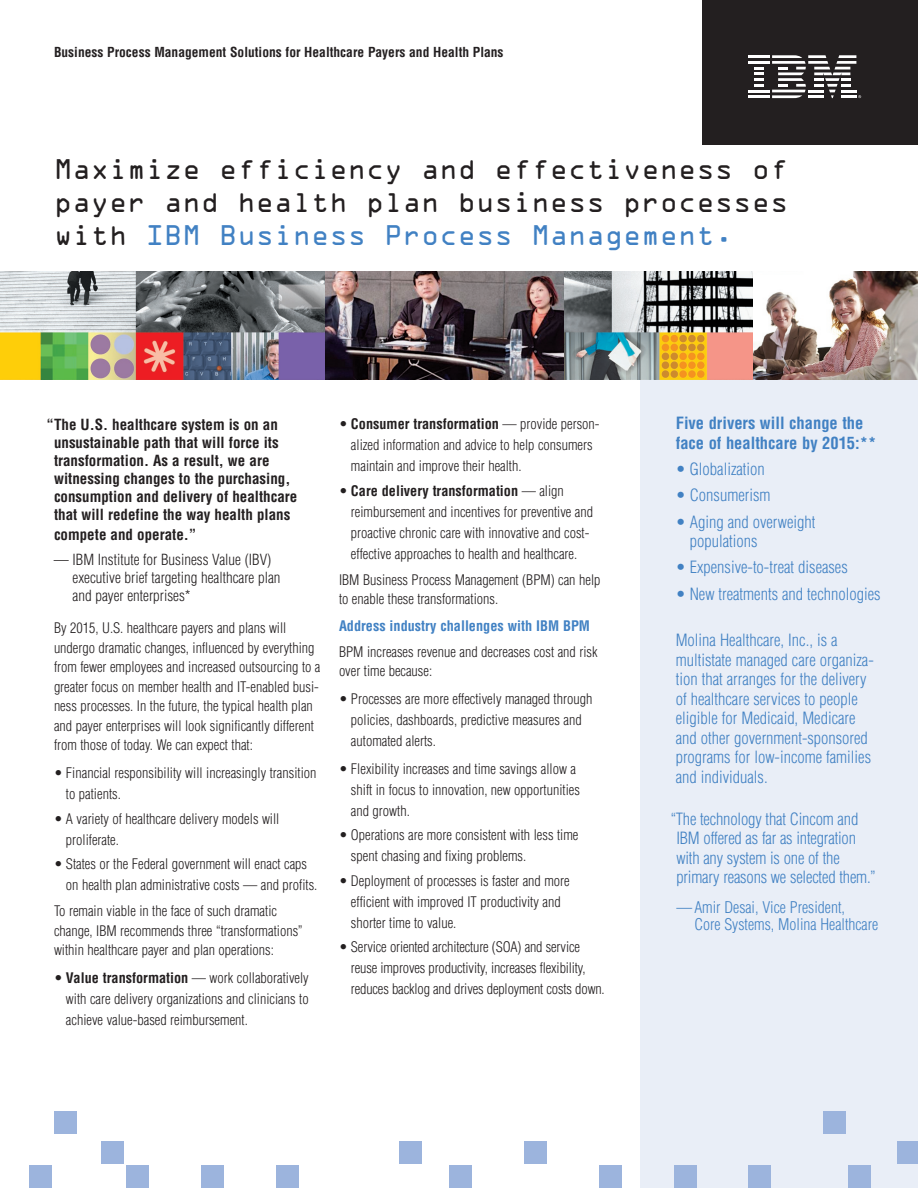
<style>
.page{position:relative;width:918px;height:1188px;background:#fff}
.page>*{position:absolute;margin:0;border:0;box-sizing:border-box;transform-origin:0 0}
.Hed1{font:25.5px/33px "OCRA Alternate";color:#231f20;text-align:justify}
.Callout_Bullets{font:300 condensed 16.5px/19.5px "Helvetica";color:#4181c3}
.Callout_Head{font:700 condensed 16.5px/19.5px "Helvetica";color:#4181c3}
.Callout_Bullets-2{font:300 condensed 15.75px/16.5px "Helvetica";color:#4181c3}
.Bold_Lead-in_Copy{font:700 condensed 15px/18px "Helvetica";color:#231f20}
.Bold_Lead-in_Copy-2{font:300 condensed 15px/18px "Helvetica";color:#231f20}
.Bullet_Last{font:300 condensed 14.25px/19.5px "Helvetica";color:#231f20}
.Bullet{font:300 condensed 14.25px/21px "Helvetica";color:#231f20}
.Blue_Subhead{font:700 condensed 14.25px "Helvetica";color:#4181c3}
.Subject_Identifier{font:700 condensed 13.5px "Helvetica";color:#231f20}
.s1{font-family:"OCRA"}
.s2{color:#4181c3}
.s3{font-weight:700}
</style>
<div class="page">
<div style="left:641px;top:376px;width:277px;height:812px;background:#e9eef7"></div>
<img style="left:0;top:272px;width:753px;height:108px">
<img style="left:326px;top:272px;width:238px;height:108px">
<div style="left:703px;top:0;width:215px;height:144px;background:#231f20"></div>
<hr style="left:748px;top:55px;width:21px;height:3px;background:#fff">
<hr style="left:748px;top:61px;width:21px;height:3px;background:#fff">
<svg style="left:754px;top:67px;width:9px;height:20px"></svg>
<hr style="left:748px;top:90px;width:21px;height:2px;background:#fff">
<hr style="left:748px;top:95px;width:21px;height:3px;background:#fff">
<svg style="left:772px;top:55px;width:89px;height:43px"></svg>
<div style="left:29px;top:1166px;width:23px;height:22px;background:#9cb4dd"></div>
<div style="left:54px;top:1111px;width:23px;height:23px;background:#9cb4dd"></div>
<div style="left:101px;top:1142px;width:23px;height:22px;background:#9cb4dd"></div>
<div style="left:126px;top:1165px;width:23px;height:23px;background:#9cb4dd"></div>
<div style="left:201px;top:1165px;width:23px;height:23px;background:#9cb4dd"></div>
<div style="left:276px;top:1165px;width:22px;height:23px;background:#9cb4dd"></div>
<div style="left:400px;top:1142px;width:22px;height:22px;background:#9cb4dd"></div>
<div style="left:525px;top:1142px;width:22px;height:22px;background:#9cb4dd"></div>
<div style="left:449px;top:1166px;width:23px;height:22px;background:#9cb4dd"></div>
<div style="left:599px;top:1166px;width:23px;height:22px;background:#9cb4dd"></div>
<div style="left:674px;top:1166px;width:22px;height:22px;background:#9cb4dd"></div>
<div style="left:748px;top:1166px;width:23px;height:22px;background:#9cb4dd"></div>
<div style="left:848px;top:1166px;width:23px;height:22px;background:#9cb4dd"></div>
<div style="left:898px;top:1142px;width:20px;height:22px;background:#9cb4dd"></div>
<div style="left:823px;top:1111px;width:23px;height:23px;background:#9cb4dd"></div>
<img style="left:753px;top:272px;width:165px;height:108px">
<p class="Subject_Identifier" style="left:54px;top:44px;width:451px">Business Process Management Solutions for Healthcare Payers and Health Plans</p>
<p class="Hed1" style="left:54px;top:155px;width:736px">Maximize ef<span class="s1">fic</span>iency and effectiveness of payer and health plan business processes with <span class="s2">IBM Business Process Management.</span></p>
<p class="Bold_Lead-in_Copy" style="left:54px;top:416px;width:245px;text-indent:-8px">“The U.S. healthcare system is on an unsustainable path that will force its transformation. As a result, we are witnessing changes to the purchasing, consumption and delivery of healthcare that will redefine the way health plans</p>
<p class="Bold_Lead-in_Copy" style="left:54px;top:525px;width:144px">compete and operate.”</p>
<p class="Bold_Lead-in_Copy-2" style="left:73px;top:550px;width:209px;text-indent:-19px">— IBM Institute for Business Value (IBV) executive brief targeting healthcare plan and payer enterprises*</p>
<p class="Bullet_Last" style="left:54px;top:618px;width:268px">By 2015, U.S. healthcare payers and plans will undergo dramatic changes, influenced by everything from fewer employees and increased outsourcing to a greater focus on member health and IT-enabled busi&shy;ness processes. In the future, the typical health plan and payer enterprises will look significantly different from those of today. We can expect that:</p>
<p class="Bullet" style="left:66px;top:762px;width:252px;text-indent:-12px">• Financial responsibility will increasingly transition to patients.</p>
<p class="Bullet" style="left:66px;top:808px;width:215px;text-indent:-12px">• A variety of healthcare delivery models will proliferate.</p>
<p class="Bullet_Last" style="left:66px;top:853px;width:253px;line-height:21px;text-indent:-12px">• States or the Federal government will enact caps on health plan administrative costs — and profits.</p>
<p class="Bullet_Last" style="left:54px;top:901px;width:250px">To remain viable in the face of such dramatic change, IBM recommends three “transformations” within healthcare payer and plan operations:</p>
<p class="Bullet" style="left:66px;top:967px;width:244px;text-align:justify;text-indent:-12px">• <span class="s3">Value transformation</span> — work collaboratively with care delivery organizations and clinicians to achieve value-based reimbursement.</p>
<p class="Bullet" style="left:351px;top:413px;width:250px;text-indent:-12px">• <span class="s3">Consumer transformation</span> — provide person&shy;alized information and advice to help consumers maintain and improve their health.</p>
<p class="Bullet_Last" style="left:351px;top:480px;width:244px;line-height:21px;text-indent:-12px">• <span class="s3">Care delivery transformation</span> — align reimbursement and incentives for preventive and proactive chronic care with innovative and cost&shy;effective approaches to health and healthcare.</p>
<p class="Bullet_Last" style="left:339px;top:570px;width:263px">IBM Business Process Management (BPM) can help to enable these transformations.</p>
<p class="Blue_Subhead" style="left:339px;top:616px;width:253px">Address industry challenges with IBM BPM</p>
<p class="Bullet_Last" style="left:339px;top:642px;width:260px">BPM increases revenue and decreases cost and risk over time because:</p>
<p class="Bullet_Last" style="left:351px;top:688px;width:243px;line-height:21px;text-indent:-12px">• Processes are more effectively managed through policies, dashboards, predictive measures and automated alerts.</p>
<p class="Bullet" style="left:351px;top:758px;width:230px;text-indent:-12px">• Flexibility increases and time savings allow a shift in focus to innovation, new opportunities and growth.</p>
<p class="Bullet" style="left:351px;top:824px;width:229px;text-indent:-12px">• Operations are more consistent with less time spent chasing and fixing problems.</p>
<p class="Bullet" style="left:351px;top:870px;width:220px;text-indent:-12px">• Deployment of processes is faster and more efficient with improved IT productivity and shorter time to value.</p>
<p class="Bullet" style="left:351px;top:936px;width:255px;text-indent:-12px">• Service oriented architecture (SOA) and service reuse improves productivity, increases flexibility, reduces backlog and drives deployment costs down.</p>
<p class="Callout_Head" style="left:676px;top:414px;width:202px">Five drivers will change the face of healthcare by 2015:**</p>
<p class="Callout_Bullets" style="left:676px;top:459px;width:91px">• Globalization</p>
<p class="Callout_Bullets" style="left:676px;top:486px;width:96px">• Consumerism</p>
<p class="Callout_Bullets" style="left:690px;top:512px;width:127px;text-indent:-14px">• Aging and overweight populations</p>
<p class="Callout_Bullets" style="left:676px;top:558px;width:174px">• Expensive-to-treat diseases</p>
<p class="Callout_Bullets" style="left:676px;top:584px;width:206px">• New treatments and technologies</p>
<p class="Callout_Bullets" style="left:676px;top:630px;width:200px">Molina Healthcare, Inc., is a multistate managed care organiza&shy;tion that arranges for the delivery of healthcare services to people eligible for Medicaid, Medicare and other government-sponsored programs for low-income families and individuals.</p>
<p class="Callout_Bullets" style="left:676px;top:809px;width:201px;text-indent:-6px">“The technology that Cincom and<br>IBM offered as far as integration with any system is one of the primary reasons we selected them.”</p>
<p class="Callout_Bullets-2" style="left:694px;top:899px;width:185px;text-indent:-18px">— Amir Desai, Vice President,<br>Core Systems, Molina Healthcare</p>
</div>
